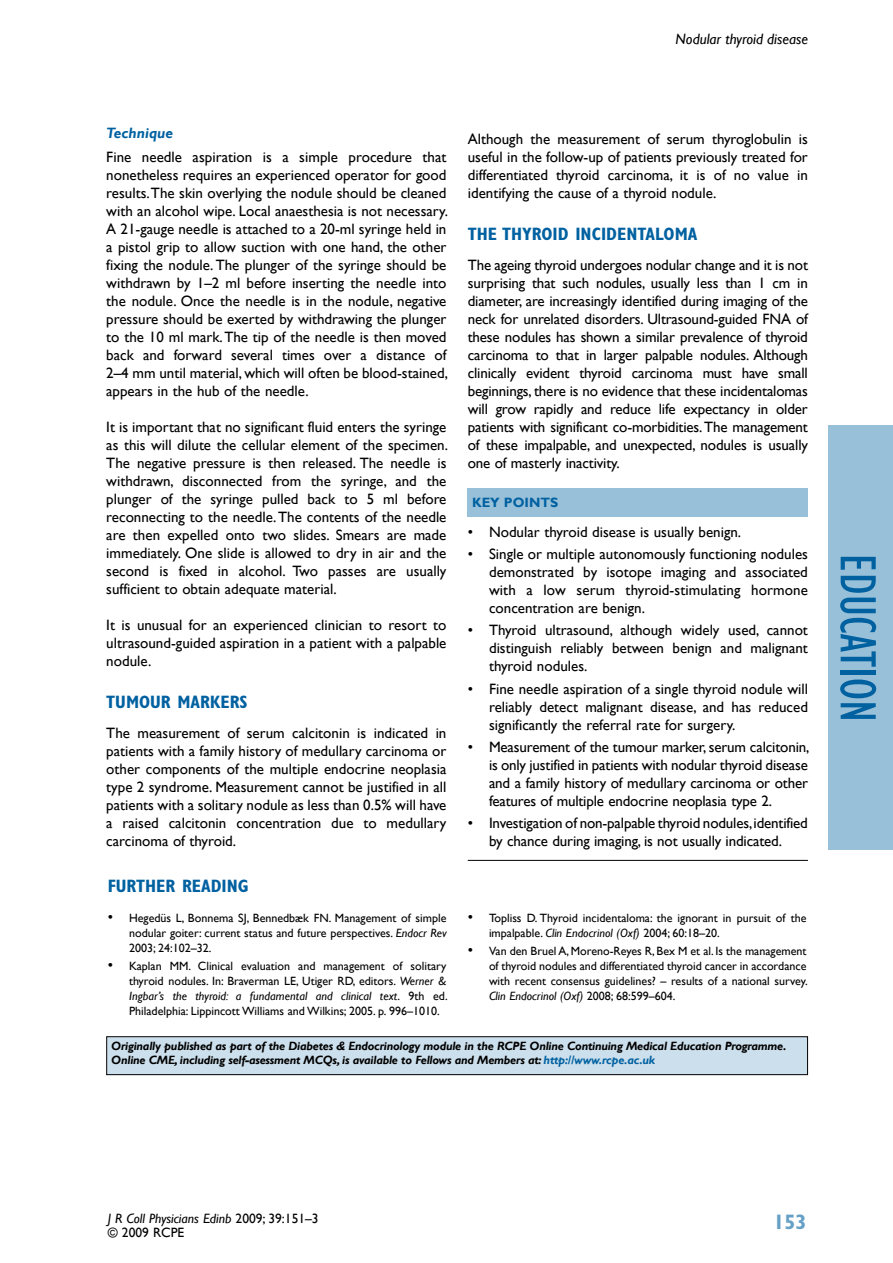
<style>
.page{position:relative;width:893px;height:1263px;background:#fff}
.page>*{position:absolute;margin:0;border:0;box-sizing:border-box;transform-origin:0 0}
.t1{font:condensed 52.5px "Gill Sans";color:#0061a1}
.t2{font:700 condensed 21px "Gill Sans";color:#66a0c7}
.t3{font:700 condensed 18px "Gill Sans";color:#0061a1}
.t4{font:15px/18px "Gill Sans";color:#000;text-align:justify}
.t5{font:italic 15px "Gill Sans";color:#000}
.t6{font:italic 700 15px "Gill Sans";color:#0061a1}
.t7{font:13.5px/14px "Gill Sans";color:#000}
.t8{font:700 13.5px "Gill Sans";color:#0061a1}
.t9{font:12px/15px "Gill Sans";color:#000;text-align:justify}
.t10{font:italic 700 12px/14.4px "Gill Sans";letter-spacing:-.02em;color:#000}
.s1{font-size:15px}
.s2{font-style:italic}
.s3{color:#0061a1}
</style>
<div class="page">
<div style="left:829px;top:425px;width:64px;height:425px;background:#99c0d9"></div>
<div style="left:468px;top:488px;width:340px;height:28px;background:#99c0d9"></div>
<hr style="left:468px;top:860px;width:340px;height:1px;background:#000">
<div style="left:107px;top:1037px;width:700px;height:38px;background:#ccdfec"></div>
<div style="left:106px;top:1036px;width:702px;height:39px;border:1px solid #000"></div>
<p class="t5" style="left:676px;top:31px;width:134px">Nodular thyroid disease</p>
<p class="t6" style="left:106px;top:124px;width:68px">Technique</p>
<p class="t4" style="left:106px;top:148px;width:343px">Fine needle aspiration is a simple procedure that nonetheless requires an experienced operator for good results. The skin overlying the nodule should be cleaned with an alcohol wipe. Local anaesthesia is not necessary.<br>A 21-gauge needle is attached to a 20-ml syringe held in a pistol grip to allow suction with one hand, the other fixing the nodule. The plunger of the syringe should be withdrawn by 1–2 ml before inserting the needle into the nodule. Once the needle is in the nodule, negative pressure should be exerted by withdrawing the plunger to the 10 ml mark. The tip of the needle is then moved back and forward several times over a distance of 2–4 mm until material, which will often be blood-stained, appears in the hub of the needle.</p>
<p class="t4" style="left:106px;top:418px;width:343px">It is important that no significant fluid enters the syringe as this will dilute the cellular element of the specimen.<br>The negative pressure is then released. The needle is withdrawn, disconnected from the syringe, and the plunger of the syringe pulled back to 5 ml before reconnecting to the needle. The contents of the needle are then expelled onto two slides. Smears are made immediately. One slide is allowed to dry in air and the second is fixed in alcohol. Two passes are usually sufficient to obtain adequate material.</p>
<p class="t4" style="left:106px;top:616px;width:342px">It is unusual for an experienced clinician to resort to ultrasound-guided aspiration in a patient with a palpable nodule.</p>
<p class="t3" style="left:106px;top:691px;width:143px">TUMOUR MARKERS</p>
<p class="t4" style="left:106px;top:724px;width:342px">The measurement of serum calcitonin is indicated in patients with a family history of medullary carcinoma or other components of the multiple endocrine neoplasia type 2 syndrome. Measurement cannot be justified in all patients with a solitary nodule as less than 0.5% will have a raised calcitonin concentration due to medullary carcinoma of thyroid.</p>
<p class="t4" style="left:468px;top:130px;width:342px">Although the measurement of serum thyroglobulin is useful in the follow-up of patients previously treated for differentiated thyroid carcinoma, it is of no value in identifying the cause of a thyroid nodule.</p>
<p class="t3" style="left:468px;top:223px;width:231px">THE THYROID INCIDENTALOMA</p>
<p class="t4" style="left:468px;top:256px;width:342px">The ageing thyroid undergoes nodular change and it is not surprising that such nodules, usually less than 1 cm in diameter, are increasingly identified during imaging of the neck for unrelated disorders. Ultrasound-guided FNA of these nodules has shown a similar prevalence of thyroid carcinoma to that in larger palpable nodules. Although clinically evident thyroid carcinoma must have small beginnings, there is no evidence that these incidentalomas will grow rapidly and reduce life expectancy in older patients with significant co-morbidities. The management of these impalpable, and unexpected, nodules is usually one of masterly inactivity.</p>
<p class="t8" style="left:472px;top:494px;width:88px">KEY POINTS</p>
<p class="t4" style="left:468px;top:523px;width:275px">• Nodular thyroid disease is usually benign.</p>
<p class="t4" style="left:489px;top:545px;width:320px;text-indent:-21px">• Single or multiple autonomously functioning nodules demonstrated by isotope imaging and associated with a low serum thyroid-stimulating hormone concentration are benign.</p>
<p class="t4" style="left:489px;top:621px;width:320px;text-indent:-21px">• Thyroid ultrasound, although widely used, cannot distinguish reliably between benign and malignant thyroid nodules.</p>
<p class="t4" style="left:489px;top:680px;width:320px;text-indent:-21px">• Fine needle aspiration of a single thyroid nodule will reliably detect malignant disease, and has reduced significantly the referral rate for surgery.</p>
<p class="t4" style="left:489px;top:738px;width:322px;text-indent:-21px">• Measurement of the tumour marker, serum calcitonin, is only justified in patients with nodular thyroid disease and a family history of medullary carcinoma or other features of multiple endocrine neoplasia type 2.</p>
<p class="t4" style="left:468px;top:814px;width:342px;text-align:center">• Investigation of non-palpable thyroid nodules,identified by chance during imaging, is not usually indicated.</p>
<p class="t3" style="left:108px;top:875px;width:142px">FURTHER READING</p>
<p class="t9" style="left:129px;top:911px;width:319px;text-indent:-21px"><span class="s1">•</span> Hegedüs L, Bonnema SJ, Bennedbæk FN. Management of simple nodular goiter: current status and future perspectives. <span class="s2">Endocr Rev </span>2003; 24:102–32.</p>
<p class="t9" style="left:129px;top:959px;width:320px;text-indent:-21px"><span class="s1">•</span> Kaplan MM. Clinical evaluation and management of solitary thyroid nodules. In: Braverman LE, Utiger RD, editors. <span class="s2">Werner &amp; Ingbar’s the thyroid: a fundamental and clinical text</span>. 9th ed.<br>Philadelphia: Lippincott Williams and Wilkins; 2005. p. 996–1010.</p>
<p class="t9" style="left:489px;top:911px;width:319px;text-indent:-21px"><span class="s1">•</span> Topliss D. Thyroid incidentaloma: the ignorant in pursuit of the impalpable. <span class="s2">Clin Endocrinol (Oxf)</span> 2004; 60:18–20.</p>
<p class="t9" style="left:489px;top:944px;width:320px;text-indent:-21px"><span class="s1">•</span> Van den Bruel A, Moreno-Reyes R, Bex M et al. Is the management of thyroid nodules and differentiated thyroid cancer in accordance with recent consensus guidelines? – results of a national survey.<br><span class="s2">Clin Endocrinol (Oxf)</span> 2008; 68:599–604.</p>
<p class="t10" style="left:111px;top:1039px;width:677px">Originally published as part of the Diabetes &amp; Endocrinology module in the RCPE Online Continuing Medical Education Programme.<br>Online CME, including self-asessment MCQs, is available to Fellows and Members at: <span class="s3">http://www.rcpe.ac.uk</span></p>
<h1 class="t1" style="left:889px;top:554px;width:170px;rotate:90deg">education</h1>
<p class="t7" style="left:108px;top:1211px;width:212px"><span class="s2">J R Coll Physicians Edinb</span> 2009; 39:151–3 © 2009 RCPE</p>
<h2 class="t2" style="left:774px;top:1209px;width:34px">153</h2>
</div>
